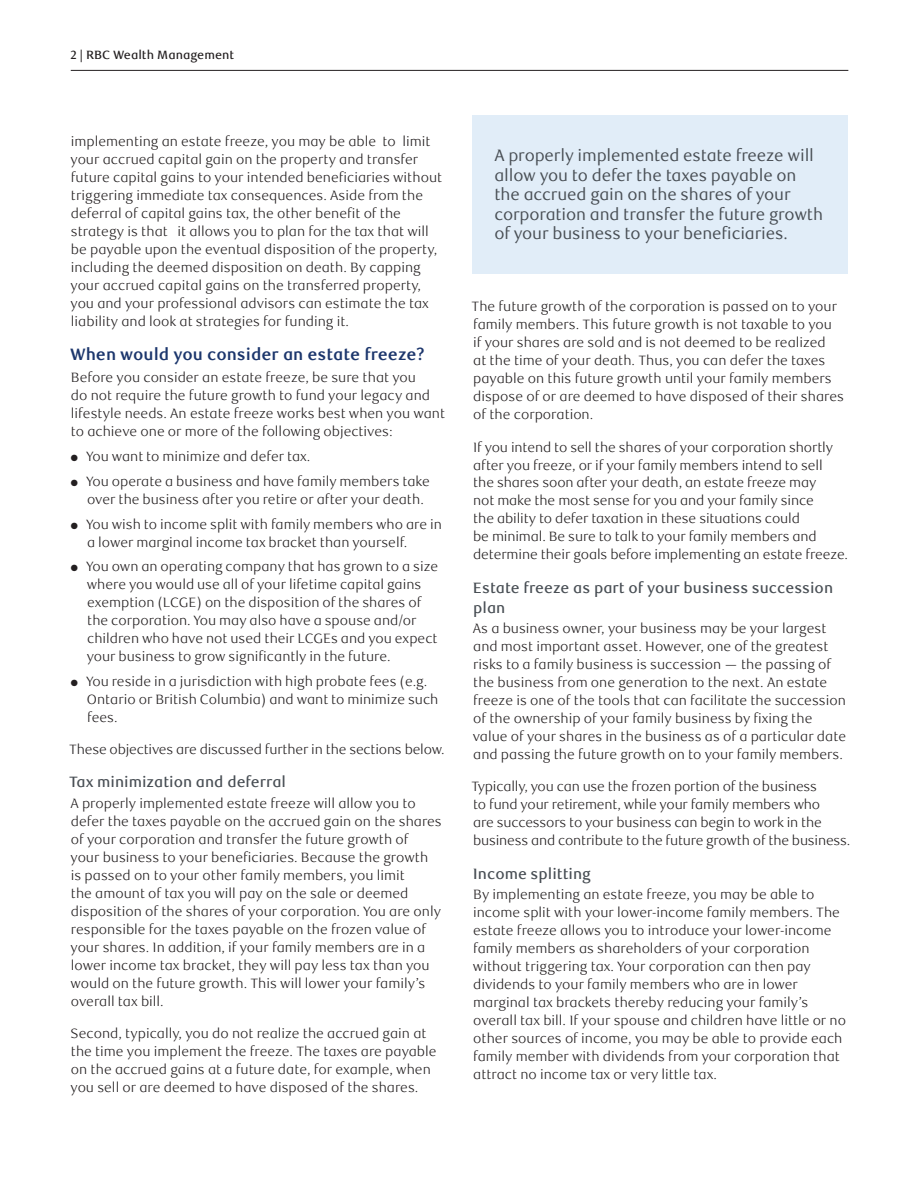
<style>
.page{position:relative;width:918px;height:1188px;background:#fff}
.page>*{position:absolute;margin:0;border:0;box-sizing:border-box;transform-origin:0 0}
.t1{font:16.5px/19.5px "RBC Text";letter-spacing:-.01em;color:#484e54}
.t2{font:700 16.5px "RBC Text";color:#1c366c}
.t3{font:500 15px/19.5px "RBC Text";color:#484e54}
.t4{font:300 13.5px/18px "RBC Text";color:#231f20}
.t5{font:500 12px "RBC Text";color:#231f20}
</style>
<div class="page">
<div style="left:473px;top:115px;width:375px;height:158px;background:#e1edf8"></div>
<hr style="left:71px;top:70px;width:777px;height:1px;background:#231f20">
<p class="t5" style="left:70px;top:47px;width:165px">2 | RBC Wealth Management</p>
<p class="t4" style="left:71px;top:133px;width:373px">implementing an estate freeze, you may be able to limit your accrued capital gain on the property and transfer future capital gains to your intended benefciaries without triggering immediate tax consequences. Aside from the deferral of capital gains tax, the other beneft of the strategy is that it allows you to plan for the tax that will be payable upon the eventual disposition of the property, including the deemed disposition on death. By capping your accrued capital gains on the transferred property, you and your professional advisors can estimate the tax liability and look at strategies for funding it.</p>
<h2 class="t2" style="left:70px;top:345px;width:356px">When would you consider an estate freeze?</h2>
<p class="t4" style="left:71px;top:369px;width:376px">Before you consider an estate freeze, be sure that you<br>do not require the future growth to fund your legacy and lifestyle needs. An estate freeze works best when you want to achieve one or more of the following objectives:</p>
<p class="t4" style="left:71px;top:448px;width:241px">● You want to minimize and defer tax.</p>
<p class="t4" style="left:87px;top:473px;width:344px;text-indent:-16px">● You operate a business and have family members take over the business after you retire or after your death.</p>
<p class="t4" style="left:87px;top:515px;width:356px;text-indent:-16px">● You wish to income split with family members who are in a lower marginal income tax bracket than yourself.</p>
<p class="t4" style="left:87px;top:558px;width:353px;text-indent:-16px">● You own an operating company that has grown to a size where you would use all of your lifetime capital gains exemption (LCGE) on the disposition of the shares of the corporation. You may also have a spouse and/or children who have not used their LCGEs and you expect your business to grow significantly in the future.</p>
<p class="t4" style="left:87px;top:673px;width:353px;text-indent:-16px">● You reside in a jurisdiction with high probate fees (e.g.<br>Ontario or British Columbia) and want to minimize such fees.</p>
<p class="t4" style="left:69px;top:740px;width:377px">These objectives are discussed further in the sections below.</p>
<h3 class="t3" style="left:69px;top:773px;width:219px">Tax minimization and deferral</h3>
<p class="t4" style="left:70px;top:794px;width:373px">A properly implemented estate freeze will allow you to defer the taxes payable on the accrued gain on the shares of your corporation and transfer the future growth of<br>your business to your benefciaries. Because the growth is passed on to your other family members, you limit<br>the amount of tax you will pay on the sale or deemed disposition of the shares of your corporation. You are only responsible for the taxes payable on the frozen value of your shares. In addition, if your family members are in a lower income tax bracket, they will pay less tax than you would on the future growth. This will lower your family’s overall tax bill.</p>
<p class="t4" style="left:71px;top:1024px;width:368px">Second, typically, you do not realize the accrued gain at the time you implement the freeze. The taxes are payable on the accrued gains at a future date, for example, when you sell or are deemed to have disposed of the shares.</p>
<p class="t1" style="left:494px;top:146px;width:330px">A properly implemented estate freeze will allow you to defer the taxes payable on the accrued gain on the shares of your corporation and transfer the future growth of your business to your benefciaries.</p>
<p class="t4" style="left:472px;top:298px;width:374px">The future growth of the corporation is passed on to your family members. This future growth is not taxable to you<br>if your shares are sold and is not deemed to be realized<br>at the time of your death. Thus, you can defer the taxes payable on this future growth until your family members dispose of or are deemed to have disposed of their shares of the corporation.</p>
<p class="t4" style="left:473px;top:438px;width:377px">If you intend to sell the shares of your corporation shortly after you freeze, or if your family members intend to sell<br>the shares soon after your death, an estate freeze may<br>not make the most sense for you and your family since<br>the ability to defer taxation in these situations could<br>be minimal. Be sure to talk to your family members and determine their goals before implementing an estate freeze.</p>
<h3 class="t3" style="left:473px;top:579px;width:362px">Estate freeze as part of your business succession plan</h3>
<p class="t4" style="left:473px;top:620px;width:361px">As a business owner, your business may be your largest and most important asset. However, one of the greatest risks to a family business is succession — the passing of the business from one generation to the next. An estate</p>
<p class="t4" style="left:473px;top:692px;width:375px">freeze is one of the tools that can facilitate the succession of the ownership of your family business by fxing the value of your shares in the business as of a particular date and passing the future growth on to your family members.</p>
<p class="t4" style="left:472px;top:778px;width:380px">Typically, you can use the frozen portion of the business<br>to fund your retirement, while your family members who<br>are successors to your business can begin to work in the business and contribute to the future growth of the business.</p>
<h3 class="t3" style="left:473px;top:864px;width:120px">Income splitting</h3>
<p class="t4" style="left:473px;top:886px;width:375px">By implementing an estate freeze, you may be able to income split with your lower-income family members. The estate freeze allows you to introduce your lower-income family members as shareholders of your corporation without triggering tax. Your corporation can then pay dividends to your family members who are in lower marginal tax brackets thereby reducing your family’s overall tax bill. If your spouse and children have little or no other sources of income, you may be able to provide each family member with dividends from your corporation that attract no income tax or very little tax.</p>
</div>
